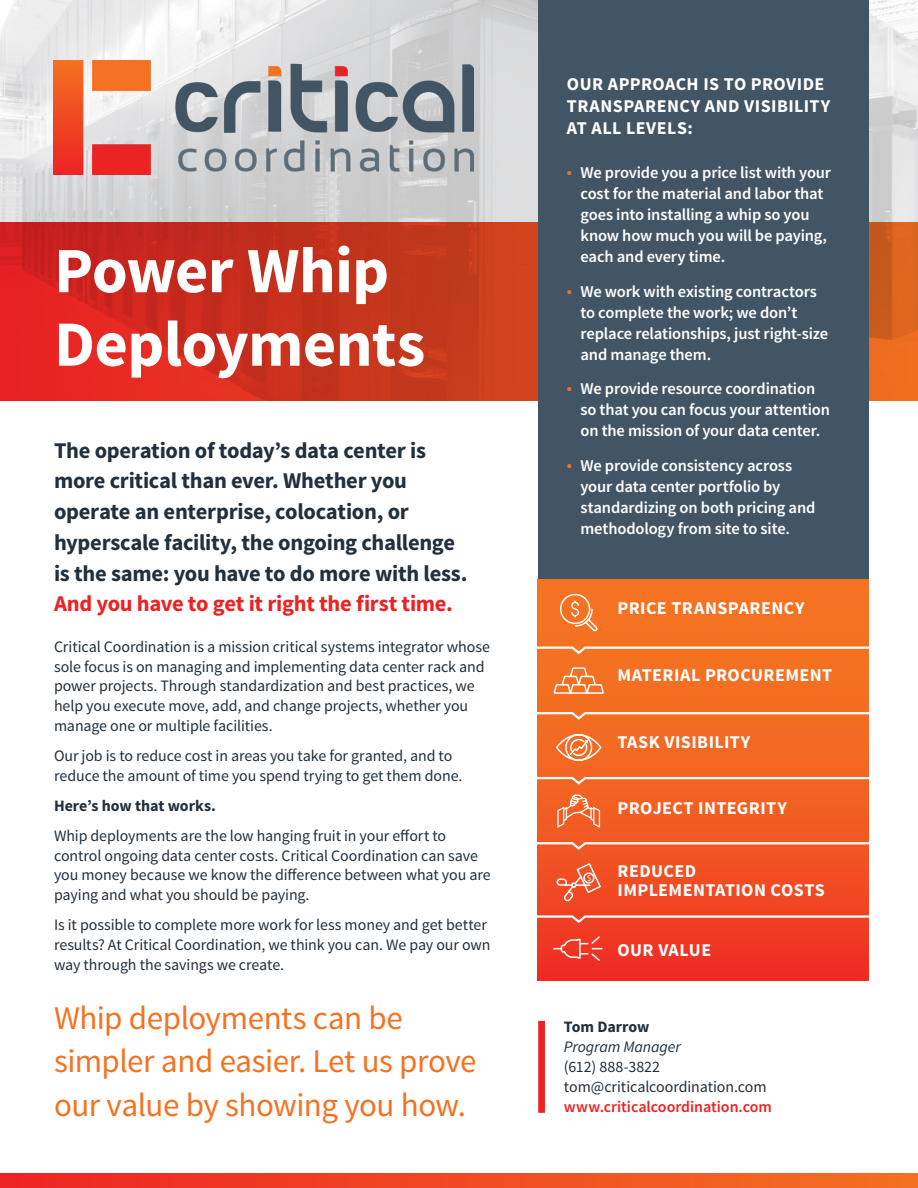
<style>
.page{position:relative;width:918px;height:1188px;background:#fff}
.page>*{position:absolute;margin:0;border:0;box-sizing:border-box;transform-origin:0 0}
.t1{font:700 64.5px/73.5px "Source Sans Pro";letter-spacing:-.01em;color:#fff}
.Bullets{font:33px/43.5px "Source Sans Pro";letter-spacing:-.015em;color:#f47222}
.t2{font:700 22.5px/30.8px "Source Sans Pro";letter-spacing:-.015em;color:#21303c}
.t3{font:700 18px/21.6px "Source Sans Pro";letter-spacing:.025em;color:#fff}
.t4{font:600 16.5px/21px "Source Sans Pro";letter-spacing:-.01em;color:#fff}
.t5{font:15.9px/19.8px "Source Sans Pro";letter-spacing:-.005em;color:#21303c}
.t6{font:700 15.9px "Source Sans Pro";color:#21303c}
.t7{font:600 15.9px "Source Sans Pro";letter-spacing:-.005em;color:#ed2224}
.t8{font:italic 15.9px "Source Sans Pro";letter-spacing:-.01em;color:#21303c}
.s1{color:#ed2224}
.s2{font-weight:700;font-size:15px;color:#f47222}
</style>
<div class="page">
<img style="left:0;top:0;width:918px;height:223px">
<svg style="left:0;top:223px;width:918px;height:178px;background:#ce341e"></svg>
<div style="left:538px;top:0;width:330px;height:594px;background:#425564"></div>
<svg style="left:0;top:1173px;width:918px;height:15px;background:#f04923"></svg>
<svg style="left:538px;top:579px;width:330px;height:402px;background:#f25b22"></svg>
<svg style="left:537px;top:711px;width:332px;height:10px;background:#f68d54"></svg>
<svg style="left:537px;top:841px;width:332px;height:10px;background:#f47c55"></svg>
<svg style="left:537px;top:914px;width:332px;height:11px;background:#f26750"></svg>
<svg style="left:537px;top:645px;width:332px;height:11px;background:#f68e4f"></svg>
<img style="left:54px;top:60px;width:419px;height:114px">
<svg style="left:559px;top:593px;width:40px;height:40px;background:#f58846"></svg>
<svg style="left:554px;top:667px;width:50px;height:28px"></svg>
<svg style="left:555px;top:733px;width:48px;height:29px"></svg>
<svg style="left:537px;top:776px;width:332px;height:55px;background:#f3682f"></svg>
<svg style="left:556px;top:862px;width:46px;height:41px;background:#f26946"></svg>
<svg style="left:553px;top:935px;width:50px;height:27px"></svg>
<div style="left:538px;top:1021px;width:7px;height:92px;background:#ed2224"></div>
<p class="t1" style="left:54px;top:236px;width:373px">Power Whip<br>Deployments</p>
<p class="t2" style="left:54px;top:436px;width:415px">The operation of today’s data center is more critical than ever. Whether you operate an enterprise, colocation, or hyperscale facility, the ongoing challenge is the same: you have to do more with less.<br><span class="s1">And you have to get it right the first time.</span></p>
<p class="t5" style="left:54px;top:637px;width:437px">Critical Coordination is a mission critical systems integrator whose sole focus is on managing and implementing data center rack and power projects. Through standardization and best practices, we help you execute move, add, and change projects, whether you manage one or multiple facilities.</p>
<p class="t5" style="left:54px;top:746px;width:410px">Our job is to reduce cost in areas you take for granted, and to reduce the amount of time you spend trying to get them done.</p>
<p class="t6" style="left:54px;top:795px;width:163px">Here’s how that works.</p>
<p class="t5" style="left:54px;top:826px;width:438px">Whip deployments are the low hanging fruit in your effort to control ongoing data center costs. Critical Coordination can save you money because we know the difference between what you are paying and what you should be paying.</p>
<p class="t5" style="left:54px;top:915px;width:438px">Is it possible to complete more work for less money and get better results? At Critical Coordination, we think you can. We pay our own way through the savings we create.</p>
<p class="Bullets" style="left:54px;top:996px;width:424px">Whip deployments can be simpler and easier. Let us prove our value by showing you how.</p>
<p class="t3" style="left:567px;top:74px;width:265px">OUR APPROACH IS TO PROVIDE<br>TRANSPARENCY AND VISIBILITY<br>AT ALL LEVELS:</p>
<p class="t4" style="left:580px;top:163px;width:252px;text-indent:-14px"><span class="s2">•</span> We provide you a price list with your cost for the material and labor that goes into installing a whip so you know how much you will be paying, each and every time.</p>
<p class="t4" style="left:580px;top:281px;width:249px;text-indent:-14px"><span class="s2">•</span> We work with existing contractors to complete the work; we don’t replace relationships, just right-size and manage them.</p>
<p class="t4" style="left:580px;top:379px;width:251px;text-indent:-14px"><span class="s2">•</span> We provide resource coordination so that you can focus your attention on the mission of your data center.</p>
<p class="t4" style="left:580px;top:455px;width:236px;text-indent:-14px"><span class="s2">•</span> We provide consistency across your data center portfolio by standardizing on both pricing and methodology from site to site.</p>
<p class="t3" style="left:618px;top:598px;width:189px">PRICE TRANSPARENCY</p>
<p class="t3" style="left:618px;top:665px;width:216px">MATERIAL PROCUREMENT</p>
<p class="t3" style="left:618px;top:732px;width:134px">TASK VISIBILITY</p>
<p class="t3" style="left:618px;top:797px;width:171px">PROJECT INTEGRITY</p>
<p class="t3" style="left:618px;top:862px;width:209px;line-height:19.5px">REDUCED<br>IMPLEMENTATION COSTS</p>
<p class="t3" style="left:618px;top:940px;width:95px">OUR VALUE</p>
<p class="t6" style="left:564px;top:1017px;width:87px">Tom Darrow</p>
<p class="t8" style="left:564px;top:1037px;width:119px">Program Manager</p>
<p class="t5" style="left:564px;top:1057px;width:98px">(612) 888-3822</p>
<p class="t5" style="left:564px;top:1077px;width:204px">tom@criticalcoordination.com</p>
<p class="t7" style="left:564px;top:1096px;width:210px">www.criticalcoordination.com</p>
</div>
